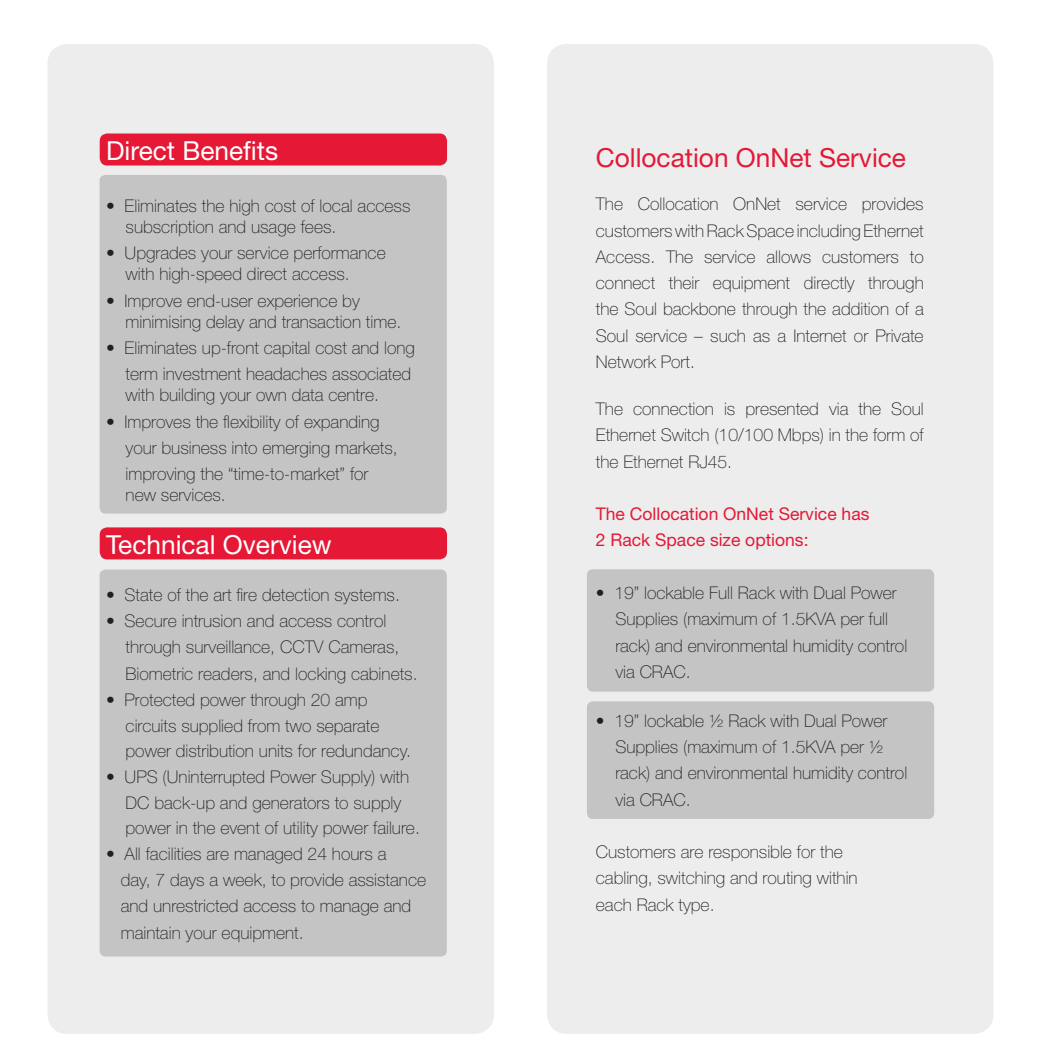
<style>
.page{position:relative;width:1042px;height:1062px;background:#fff}
.page>*{position:absolute;margin:0;border:0;box-sizing:border-box;transform-origin:0 0}
.Body{font:26.25px "Helvetica Neue";color:#fff}
.bodytext{font:26.25px "Helvetica Neue";color:#e51836}
.Body-2{font:100 17.5px/26.2px "Helvetica Neue";color:#231f20}
.bodytext-2{font:100 17.5px/26.2px "Helvetica Neue";color:#231f20}
.bodytext-3{font:17.5px/26.2px "Helvetica Neue";color:#e51836}
</style>
<div class="page">
<div style="left:547px;top:44px;width:446px;height:990px;background:#ededed;border-radius:20px"></div>
<div style="left:587px;top:569px;width:347px;height:122px;background:#c5c4c4;border-radius:6px"></div>
<div style="left:47px;top:44px;width:447px;height:990px;background:#ededed;border-radius:20px"></div>
<div style="left:100px;top:527px;width:347px;height:32px;background:#e51836;border-radius:7px"></div>
<div style="left:100px;top:133px;width:347px;height:32px;background:#e51836;border-radius:7px"></div>
<div style="left:100px;top:175px;width:347px;height:338px;background:#c5c4c4;border-radius:6px"></div>
<div style="left:100px;top:569px;width:347px;height:387px;background:#c5c4c4;border-radius:6px"></div>
<div style="left:587px;top:701px;width:347px;height:118px;background:#c5c4c4;border-radius:6px"></div>
<p class="Body" style="left:106px;top:135px;width:174px">Direct Benefits</p>
<p class="Body-2" style="left:126px;top:195px;width:286px;line-height:21px;text-indent:-19px">• Eliminates the high cost of local access subscription and usage fees.</p>
<p class="Body-2" style="left:126px;top:243px;width:262px;line-height:21px;text-indent:-19px">• Upgrades your service performance with high-speed direct access.</p>
<p class="Body-2" style="left:126px;top:290px;width:277px;line-height:21px;text-indent:-19px">• Improve end-user experience by minimising delay and transaction time.</p>
<p class="Body-2" style="left:106px;top:334px;width:310px;text-align:right">• Eliminates up-front capital cost and long term investment headaches associated</p>
<p class="Body-2" style="left:126px;top:382px;width:255px">with building your own data centre.</p>
<p class="Body-2" style="left:126px;top:408px;width:274px;text-indent:-19px">• Improves the flexibility of expanding your business into emerging markets, improving the “time-to-market” for</p>
<p class="Body-2" style="left:126px;top:481px;width:102px">new services.</p>
<p class="Body" style="left:106px;top:528px;width:227px">Technical Overview</p>
<p class="Body-2" style="left:106px;top:581px;width:295px">• State of the art fire detection systems.</p>
<p class="Body-2" style="left:126px;top:607px;width:293px;text-indent:-19px">• Secure intrusion and access control through surveillance, CCTV Cameras,<br>Biometric readers, and locking cabinets.</p>
<p class="Body-2" style="left:126px;top:686px;width:255px;text-indent:-19px">• Protected power through 20 amp circuits supplied from two separate</p>
<p class="Body-2" style="left:126px;top:737px;width:287px">power distribution units for redundancy.</p>
<p class="Body-2" style="left:126px;top:763px;width:285px;text-indent:-19px">• UPS (Uninterrupted Power Supply) with<br>DC back-up and generators to supply</p>
<p class="Body-2" style="left:126px;top:814px;width:296px">power in the event of utility power failure.</p>
<p class="Body-2" style="left:121px;top:840px;width:307px;text-indent:-15px">• All facilities are managed 24 hours a<br>day, 7 days a week, to provide assistance and unrestricted access to manage and maintain your equipment.</p>
<p class="bodytext" style="left:596px;top:142px;width:312px">Collocation OnNet Service</p>
<p class="bodytext-2" style="left:596px;top:191px;width:329px;text-align:justify">The Collocation OnNet service provides customers with Rack Space including Ethernet Access. The service allows customers to connect their equipment directly through the Soul backbone through the addition of a Soul service – such as a Internet or Private Network Port.</p>
<p class="bodytext-2" style="left:596px;top:396px;width:329px;text-align:justify">The connection is presented via the Soul Ethernet Switch (10/100 Mbps) in the form of the Ethernet RJ45.</p>
<p class="bodytext-3" style="left:596px;top:500px;width:275px">The Collocation OnNet Service has<br>2 Rack Space size options:</p>
<p class="bodytext-2" style="left:615px;top:579px;width:293px;text-indent:-19px">• 19” lockable Full Rack with Dual Power<br>Supplies (maximum of 1.5KVA per full rack) and environmental humidity control via CRAC.</p>
<p class="bodytext-2" style="left:615px;top:707px;width:293px;text-indent:-19px">• 19” lockable ½ Rack with Dual Power<br>Supplies (maximum of 1.5KVA per ½ rack) and environmental humidity control via CRAC.</p>
<p class="bodytext-2" style="left:596px;top:838px;width:263px">Customers are responsible for the cabling, switching and routing within</p>
<p class="bodytext-2" style="left:596px;top:891px;width:120px">each Rack type.</p>
</div>
